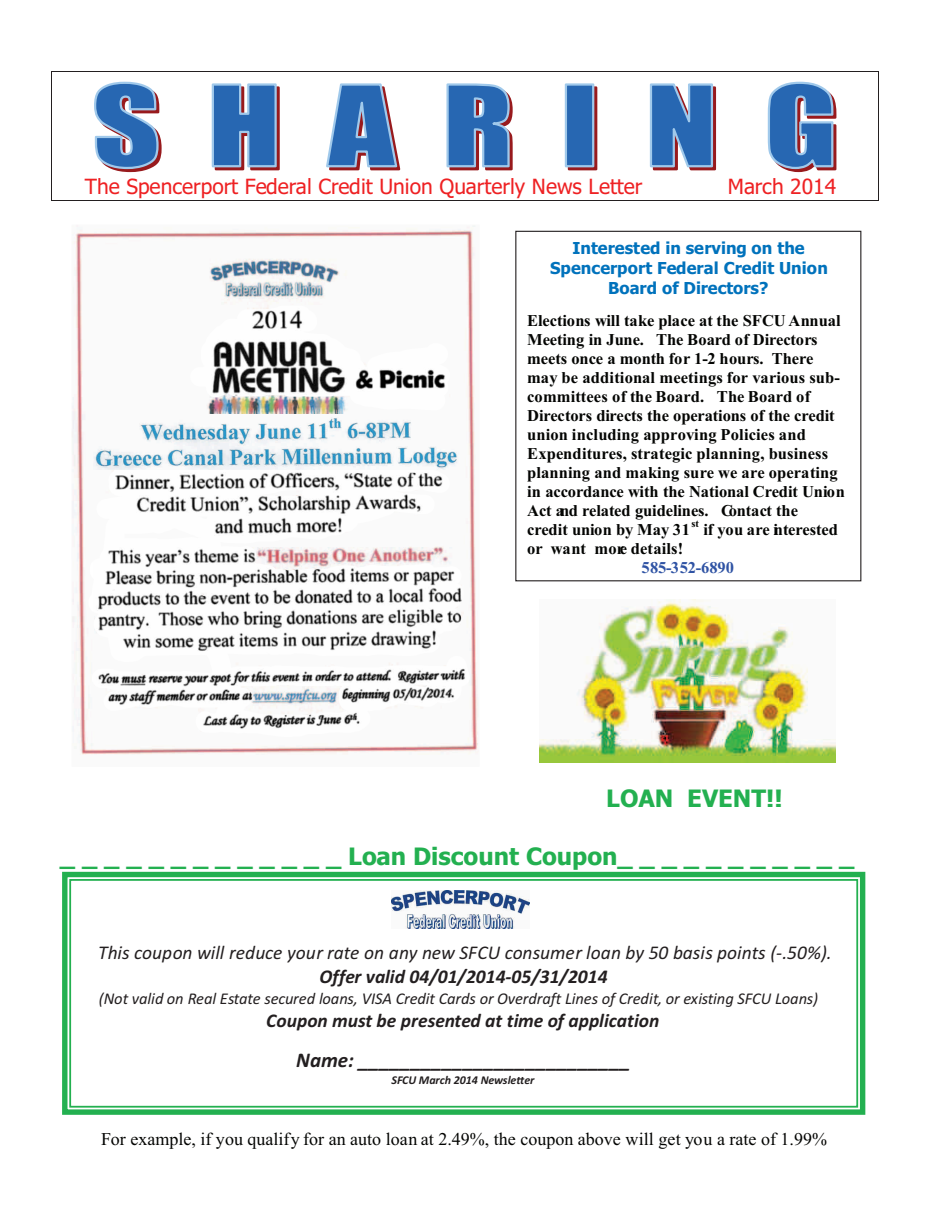
<style>
.page{position:relative;width:945px;height:1215px;background:#fff}
.page>*{position:absolute;margin:0;border:0;box-sizing:border-box;transform-origin:0 0}
.t1{font:700 24px "Tahoma";color:#23b050}
.t2{font:21px "Tahoma";color:#ee2123}
.t3{font:italic 700 21px "Calibri";color:#231f20}
.t4{font:italic 19.5px "Calibri";color:#231f20}
.t5{font:italic 700 19.5px "Calibri";color:#231f20}
.t6{font:18px "Times New Roman";color:#040503}
.t7{font:700 16.5px/19px "Times New Roman";color:#040503}
.t8{font:italic 16.5px "Calibri";letter-spacing:-.005em;color:#231f20}
.t9{font:700 16.5px/20px "Tahoma";color:#0072bc;text-align:center}
.t10{font:700 16.5px "Times New Roman";letter-spacing:-.01em;color:#2f53a4}
.t11{font:italic 700 12px "Calibri";color:#231f20}
.t12{font:700 10.5px "Times New Roman";color:#040503}
</style>
<div class="page">
<svg style="left:94px;top:81px;width:68px;height:92px"></svg>
<svg style="left:211px;top:83px;width:69px;height:88px;background:#5277b0"></svg>
<svg style="left:326px;top:83px;width:75px;height:88px"></svg>
<svg style="left:446px;top:83px;width:152px;height:88px"></svg>
<svg style="left:649px;top:83px;width:68px;height:88px;background:#577db4"></svg>
<svg style="left:767px;top:81px;width:70px;height:92px;background:#6888b9"></svg>
<hr style="left:51px;top:71px;width:828px;height:1px;background:#231f20">
<hr style="left:51px;top:71px;width:1px;height:102px;background:#231f20">
<hr style="left:878px;top:71px;width:1px;height:102px;background:#231f20">
<hr style="left:51px;top:200px;width:828px;height:1px;background:#231f20">
<svg style="left:51px;top:173px;width:1px;height:27px"></svg>
<svg style="left:878px;top:173px;width:1px;height:27px"></svg>
<img style="left:540px;top:599px;width:295px;height:163px">
<div style="left:515px;top:231px;width:346px;height:350px;border:1px solid #231f20"></div>
<svg style="left:62px;top:872px;width:803px;height:243px"></svg>
<img style="left:72px;top:225px;width:406px;height:530px">
<img style="left:391px;top:890px;width:138px;height:39px">
<img style="left:93px;top:414px;width:366px;height:56px">
<p class="t2" style="left:85px;top:178px;width:559px">The Spencerport Federal Credit Union Quarterly News Letter</p>
<p class="t2" style="left:728px;top:178px;width:110px">March 2014</p>
<p class="t9" style="left:550px;top:239px;width:280px">Interested in serving on the<br>Spencerport Federal Credit Union<br>Board of Directors?</p>
<p class="t7" style="left:527px;top:313px;width:319px">Elections will take place at the SFCU Annual Meeting in June. The Board of Directors meets once a month for 1-2 hours. There may be additional meetings for various sub&shy;committees of the Board. The Board of Directors directs the operations of the credit union including approving Policies and Expenditures, strategic planning, business planning and making sure we are operating in accordance with the National Credit Union Act and related guidelines. Contact the<br>credit union by May 31</p>
<p class="t12" style="left:692px;top:520px;width:9px">st</p>
<p class="t7" style="left:703px;top:522px;width:136px">if you are interested</p>
<p class="t7" style="left:527px;top:540px;width:157px">or want more details!</p>
<p class="t10" style="left:642px;top:562px;width:94px">585-352-6890</p>
<h1 class="t1" style="left:606px;top:788px;width:178px">LOAN EVENT!!</h1>
<h1 class="t1" style="left:60px;top:846px;width:796px">_ _ _ _ _ _ _ _ _ _ _ _ _ Loan Discount Coupon_ _ _ _ _ _ _ _ _ _ _</h1>
<p class="t4" style="left:98px;top:944px;width:735px">This coupon will reduce your rate on any new SFCU consumer loan by 50 basis points (-.50%).</p>
<p class="t5" style="left:320px;top:968px;width:289px">Offer valid 04/01/2014-05/31/2014</p>
<p class="t8" style="left:99px;top:991px;width:721px">(Not valid on Real Estate secured loans, VISA Credit Cards or Overdraft Lines of Credit, or existing SFCU Loans)</p>
<p class="t5" style="left:266px;top:1012px;width:395px">Coupon must be presented at time of application</p>
<p class="t3" style="left:296px;top:1051px;width:336px">Name: __________________________</p>
<p class="t11" style="left:391px;top:1075px;width:144px">SFCU March 2014 Newsletter</p>
<p class="t6" style="left:101px;top:1132px;width:727px">For example, if you qualify for an auto loan at 2.49%, the coupon above will get you a rate of 1.99%</p>
</div>
